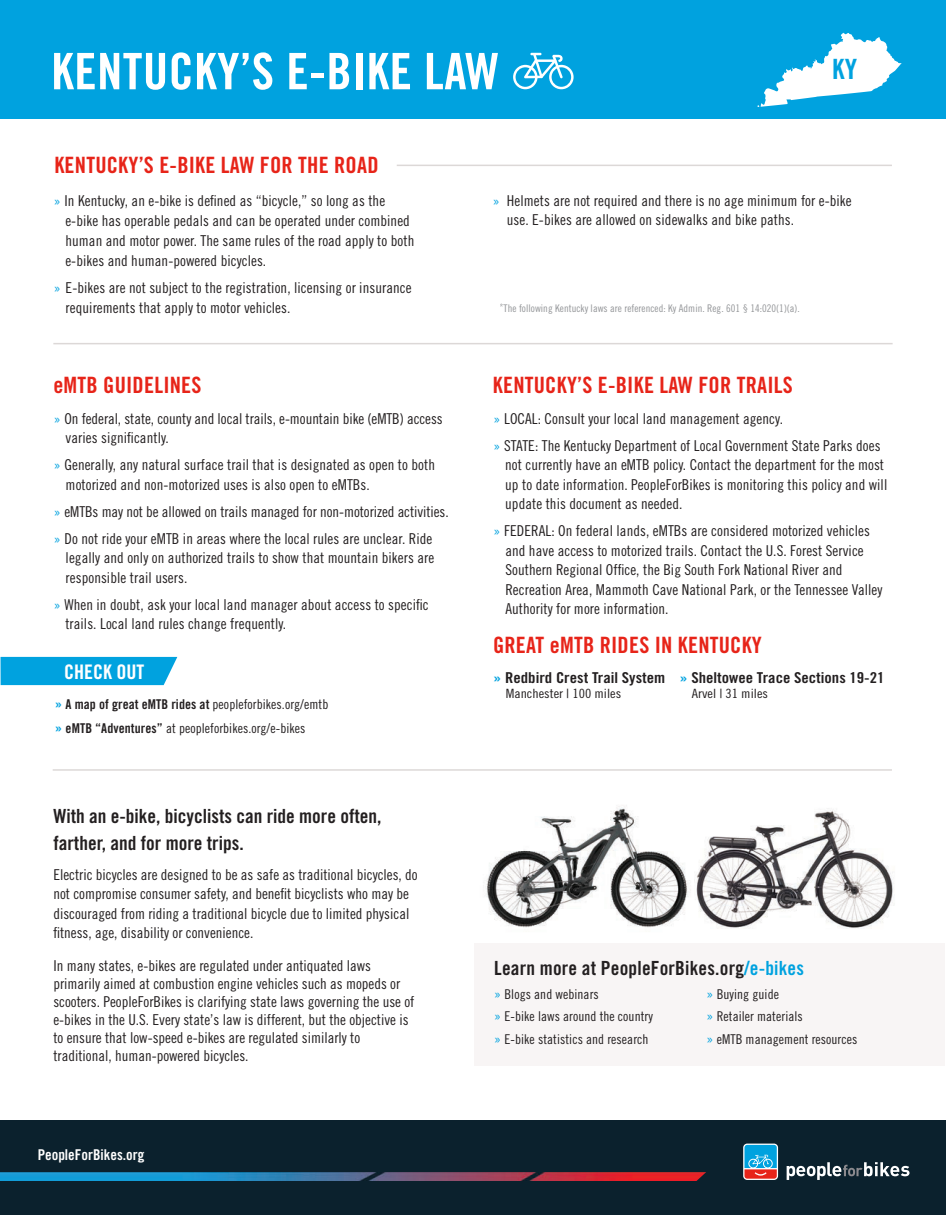
<style>
.page{position:relative;width:946px;height:1215px;background:#fff}
.page>*{position:absolute;margin:0;border:0;box-sizing:border-box;transform-origin:0 0}
.t1{font:50.4px "Trade Gothic LT Std Bd Cn 20";letter-spacing:.01em;color:#fff}
.t2{font:27.9px "Trade Gothic LT Std Bd Cn 20";color:#00a2df}
.t3{font:22.5px "Trade Gothic LT Std Bd Cn 20";letter-spacing:.01em;color:#e72419}
.t4{font:20.1px "Trade Gothic LT Std Bd Cn 20";color:#fff}
.t5{font:19.5px/27px "Trade Gothic LT Std Bd Cn 20";color:#231f20}
.t6{font:15px/19.5px "Trade Gothic LT Std Cn 18";letter-spacing:.005em;color:#231f20}
.t7{font:15px "Trade Gothic LT Std Bd Cn 20";color:#231f20;scale:1.11 1}
.t8{font:14.85px "Trade Gothic LT Std Bd Cn 20";color:#fff}
.t9{font:13.5px/22.5px "Trade Gothic LT Std Cn 18";letter-spacing:.005em;color:#231f20}
.t10{font:12.75px "Trade Gothic LT Std Cn 18";color:#231f20;scale:1.11 1}
.t11{font:10.5px "Trade Gothic LT Std Cn 18";letter-spacing:.005em;color:#939598}
.s1{color:#00a2df}
.s2{font-family:"Trade Gothic LT Std Bd Cn 20";font-size:15px;color:#00a2df}
.s3{font-family:"Trade Gothic LT Std Bd Cn 20"}
.s4{font-size:9px}
.s5{font-size:15px;color:#00a2df}
</style>
<div class="page">
<hr style="left:53px;top:769px;width:838px;height:2px;background:#dcd8d7">
<hr style="left:396px;top:165px;width:495px;height:1px;background:#dcd8d7">
<div style="left:474px;top:943px;width:470px;height:123px;background:#f8f5f5"></div>
<hr style="left:53px;top:343px;width:839px;height:1px;background:#dcd8d7">
<div style="left:1px;top:657px;width:176px;height:28px;background:#00a2df"></div>
<div style="left:0;top:0;width:945px;height:119px;background:#00a2df"></div>
<svg style="left:513px;top:53px;width:60px;height:36px"></svg>
<svg style="left:757px;top:33px;width:144px;height:74px"></svg>
<img style="left:694px;top:808px;width:200px;height:121px">
<img style="left:483px;top:805px;width:208px;height:123px">
<div style="left:0;top:1121px;width:945px;height:94px;background:#0b212d"></div>
<svg style="left:786px;top:1162px;width:123px;height:18px"></svg>
<svg style="left:743px;top:1144px;width:34px;height:36px"></svg>
<svg style="left:744px;top:1145px;width:32px;height:34px"></svg>
<img style="left:0;top:1172px;width:696px;height:8px">
<svg style="left:696px;top:1172px;width:10px;height:9px"></svg>
<h1 class="t1" style="left:51px;top:41px;width:449px">KENTUCKY’S E-BIKE LAW</h1>
<h2 class="t2" style="left:832px;top:52px;width:27px">KY</h2>
<h3 class="t3" style="left:54px;top:151px;width:325px">KENTUCKY’S E-BIKE LAW FOR THE ROAD</h3>
<p class="t6" style="left:65px;top:190px;width:350px;line-height:20.2px;text-indent:-12px"><span class="s1">»</span> In Kentucky, an e-bike is defined as “bicycle,” so long as the e-bike has operable pedals and can be operated under combined human and motor power. The same rules of the road apply to both e-bikes and human-powered bicycles.</p>
<p class="t6" style="left:66px;top:278px;width:347px;text-indent:-12px"><span class="s1">»</span> E-bikes are not subject to the registration, licensing or insurance requirements that apply to motor vehicles.</p>
<h3 class="t3" style="left:53px;top:371px;width:150px">eMTB GUIDELINES</h3>
<p class="t6" style="left:66px;top:408px;width:378px;text-indent:-12px"><span class="s1">»</span> On federal, state, county and local trails, e-mountain bike (eMTB) access varies significantly.</p>
<p class="t6" style="left:66px;top:455px;width:371px;text-indent:-12px"><span class="s1">»</span> Generally, any natural surface trail that is designated as open to both motorized and non-motorized uses is also open to eMTBs.</p>
<p class="t6" style="left:54px;top:498px;width:396px;line-height:27px"><span class="s1">»</span> eMTBs may not be allowed on trails managed for non-motorized activities. <span class="s1">»</span> Do not ride your eMTB in areas where the local rules are unclear. Ride</p>
<p class="t6" style="left:66px;top:548px;width:370px">legally and only on authorized trails to show that mountain bikers are responsible trail users.</p>
<p class="t6" style="left:65px;top:594px;width:365px;text-indent:-12px"><span class="s1">»</span> When in doubt, ask your local land manager about access to specific trails. Local land rules change frequently.</p>
<h3 class="t4" style="left:64px;top:659px;width:82px">CHECK OUT</h3>
<p class="t9" style="left:55px;top:692px;width:275px;line-height:24px"><span class="s2">»</span> <span class="s3">A map of great eMTB rides at</span> peopleforbikes.org/emtb <span class="s2">»</span> <span class="s3">eMTB “Adventures”</span> at peopleforbikes.org/e-bikes</p>
<h3 class="t5" style="left:53px;top:802px;width:330px">With an e-bike, bicyclists can ride more often, farther, and for more trips.</h3>
<p class="t6" style="left:53px;top:865px;width:366px">Electric bicycles are designed to be as safe as traditional bicycles, do not compromise consumer safety, and benefit bicyclists who may be discouraged from riding a traditional bicycle due to limited physical fitness, age, disability or convenience.</p>
<p class="t6" style="left:53px;top:956px;width:362px;line-height:18px">In many states, e-bikes are regulated under antiquated laws primarily aimed at combustion engine vehicles such as mopeds or scooters. PeopleForBikes is clarifying state laws governing the use of e-bikes in the U.S. Every state’s law is different, but the objective is to ensure that low-speed e-bikes are regulated similarly to traditional, human-powered bicycles.</p>
<p class="t8" style="left:38px;top:1146px;width:108px">PeopleForBikes.org</p>
<p class="t6" style="left:506px;top:190px;width:346px;text-indent:-14px"><span class="s1">»</span> Helmets are not required and there is no age minimum for e-bike use. E-bikes are allowed on sidewalks and bike paths.</p>
<p class="t11" style="left:499px;top:302px;width:302px"><span class="s4">*</span>The following Kentucky laws are referenced: Ky Admin. Reg. 601 § 14:020(1)(a).</p>
<h3 class="t3" style="left:493px;top:371px;width:301px">KENTUCKY’S E-BIKE LAW FOR TRAILS</h3>
<p class="t6" style="left:493px;top:405px;width:389px;line-height:27px"><span class="s1">»</span> LOCAL: Consult your local land management agency.<br><span class="s1">»</span> STATE: The Kentucky Department of Local Government State Parks does</p>
<p class="t6" style="left:505px;top:455px;width:383px">not currently have an eMTB policy. Contact the department for the most up to date information. PeopleForBikes is monitoring this policy and will update this document as needed.</p>
<p class="t6" style="left:505px;top:521px;width:378px;text-indent:-12px"><span class="s1">»</span> FEDERAL: On federal lands, eMTBs are considered motorized vehicles and have access to motorized trails. Contact the U.S. Forest Service Southern Regional Office, the Big South Fork National River and Recreation Area, Mammoth Cave National Park, or the Tennessee Valley Authority for more information.</p>
<h3 class="t3" style="left:493px;top:632px;width:270px">GREAT eMTB RIDES IN KENTUCKY</h3>
<p class="t7" style="left:493px;top:669px;width:156px"><span class="s1">»</span> Redbird Crest Trail System</p>
<p class="t10" style="left:505px;top:686px;width:105px">Manchester | 100 miles</p>
<p class="t7" style="left:679px;top:669px;width:186px"><span class="s1">»</span> Sheltowee Trace Sections 19-21</p>
<p class="t10" style="left:691px;top:686px;width:70px">Arvel | 31 miles</p>
<h3 class="t5" style="left:494px;top:954px;width:311px">Learn more at PeopleForBikes.org<span class="s1">/e-bikes</span></h3>
<p class="t9" style="left:493px;top:982px;width:160px"><span class="s5">»</span> Blogs and webinars<br><span class="s5">»</span> E-bike laws around the country <span class="s5">»</span> E-bike statistics and research</p>
<p class="t9" style="left:705px;top:982px;width:153px"><span class="s5">»</span> Buying guide<br><span class="s5">»</span> Retailer materials<br><span class="s5">»</span> eMTB management resources</p>
</div>
